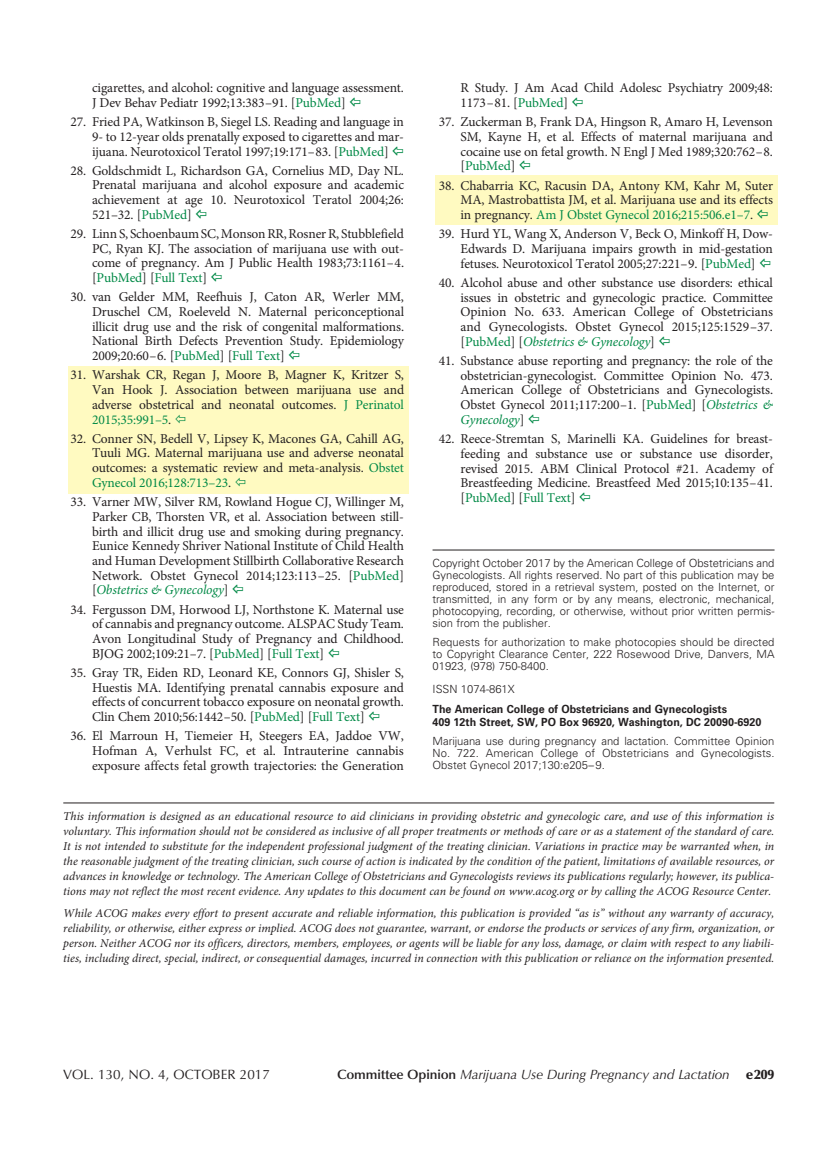
<style>
.page{position:relative;width:837px;height:1161px;background:#fff}
.page>*{position:absolute;margin:0;border:0;box-sizing:border-box;transform-origin:0 0}
.Reference_text{font:13.5px/14.7px "Minion Pro";letter-spacing:-.01em;color:#231f20;text-align:justify}
.t1{font:italic 13.5px "Optima LT Std";letter-spacing:-.01em;color:#231f20}
.t2{font:13.5px "Optima LT Std";color:#231f20}
.disclaimer{font:italic 12px/15px "Minion Pro";color:#231f20;text-align:justify}
.citation_first{font:300 11.25px/12px "Univers LT Std";letter-spacing:-.005em;color:#231f20;text-align:justify}
.disclaimer-2{font:300 11.25px/12px "Univers LT Std";color:#231f20;text-align:justify}
.citation{font:300 11.25px/12px "Univers LT Std";letter-spacing:-.005em;color:#231f20;text-align:justify}
.disclaimer-3{font:700 11.25px/12.8px "Univers LT Std";color:#231f20;scale:.95 1}
.s1{color:#008946}
.s2{font-style:italic;color:#008946}
.s3{font-weight:600;font-style:normal}
.s4{font-weight:900;font-style:normal}
</style>
<div class="page">
<div style="left:68px;top:366px;width:340px;height:127px;background:#fffac1"></div>
<div style="left:435px;top:176px;width:343px;height:49px;background:#fffac1"></div>
<hr style="left:63px;top:803px;width:711px;height:1px;background:#231f20">
<hr style="left:433px;top:550px;width:342px;height:1px;background:#231f20">
<p class="Reference_text" style="left:92px;top:81px;width:313px">cigarettes, and alcohol: cognitive and language assessment.<br>J Dev Behav Pediatr 1992;13:383–91. [<span class="s1">PubMed</span>]</p>
<p class="Reference_text" style="left:92px;top:115px;width:314px;text-indent:-22px">27. Fried PA, Watkinson B, Siegel LS. Reading and language in 9- to 12-year olds prenatally exposed to cigarettes and mar&shy;ijuana. Neurotoxicol Teratol 1997;19:171–83. [<span class="s1">PubMed</span>]</p>
<p class="Reference_text" style="left:92px;top:163px;width:314px;text-indent:-22px">28. Goldschmidt L, Richardson GA, Cornelius MD, Day NL.<br>Prenatal marijuana and alcohol exposure and academic achievement at age 10. Neurotoxicol Teratol 2004;26:<br>521–32. [<span class="s1">PubMed</span>]</p>
<p class="Reference_text" style="left:92px;top:226px;width:314px;text-indent:-22px">29. Linn S, Schoenbaum SC, Monson RR, Rosner R, Stubblefield PC, Ryan KJ. The association of marijuana use with out&shy;come of pregnancy. Am J Public Health 1983;73:1161–4. [<span class="s1">PubMed</span>] [<span class="s1">Full Text</span>]</p>
<p class="Reference_text" style="left:92px;top:290px;width:314px;text-indent:-22px">30. van Gelder MM, Reefhuis J, Caton AR, Werler MM, Druschel CM, Roeleveld N. Maternal periconceptional illicit drug use and the risk of congenital malformations.<br>National Birth Defects Prevention Study. Epidemiology 2009;20:60–6. [<span class="s1">PubMed</span>] [<span class="s1">Full Text</span>]</p>
<p class="Reference_text" style="left:92px;top:368px;width:314px;text-indent:-22px">31. Warshak CR, Regan J, Moore B, Magner K, Kritzer S, Van Hook J. Association between marijuana use and adverse obstetrical and neonatal outcomes. <span class="s1">J Perinatol 2015;35:991–5</span>.</p>
<p class="Reference_text" style="left:92px;top:431px;width:314px;text-indent:-22px">32. Conner SN, Bedell V, Lipsey K, Macones GA, Cahill AG, Tuuli MG. Maternal marijuana use and adverse neonatal outcomes: a systematic review and meta-analysis. <span class="s1">Obstet Gynecol 2016;128:713–23</span>.</p>
<p class="Reference_text" style="left:92px;top:494px;width:314px;text-indent:-22px">33. Varner MW, Silver RM, Rowland Hogue CJ, Willinger M, Parker CB, Thorsten VR, et al. Association between still&shy;birth and illicit drug use and smoking during pregnancy.<br>Eunice Kennedy Shriver National Institute of Child Health and Human Development Stillbirth Collaborative Research Network. Obstet Gynecol 2014;123:113–25. [<span class="s1">PubMed</span>] [<span class="s2">Obstetrics &amp; Gynecology</span>]</p>
<p class="Reference_text" style="left:92px;top:602px;width:314px;text-indent:-22px">34. Fergusson DM, Horwood LJ, Northstone K. Maternal use of cannabis and pregnancy outcome. ALSPAC Study Team.<br>Avon Longitudinal Study of Pregnancy and Childhood.<br>BJOG 2002;109:21–7. [<span class="s1">PubMed</span>] [<span class="s1">Full Text</span>]</p>
<p class="Reference_text" style="left:92px;top:665px;width:313px;text-indent:-22px">35. Gray TR, Eiden RD, Leonard KE, Connors GJ, Shisler S, Huestis MA. Identifying prenatal cannabis exposure and effects of concurrent tobacco exposure on neonatal growth.<br>Clin Chem 2010;56:1442–50. [<span class="s1">PubMed</span>] [<span class="s1">Full Text</span>]</p>
<p class="Reference_text" style="left:92px;top:729px;width:313px;text-indent:-22px">36. El Marroun H, Tiemeier H, Steegers EA, Jaddoe VW, Hofman A, Verhulst FC, et al. Intrauterine cannabis exposure affects fetal growth trajectories: the Generation</p>
<p class="disclaimer" style="left:63px;top:808px;width:713px">This information is designed as an educational resource to aid clinicians in providing obstetric and gynecologic care, and use of this information is voluntary. This information should not be considered as inclusive of all proper treatments or methods of care or as a statement of the standard of care.<br>It is not intended to substitute for the independent professional judgment of the treating clinician. Variations in practice may be warranted when, in the reasonable judgment of the treating clinician, such course of action is indicated by the condition of the patient, limitations of available resources, or advances in knowledge or technology. The American College of Obstetricians and Gynecologists reviews its publications regularly; however, its publica&shy;tions may not reflect the most recent evidence. Any updates to this document can be found on www.acog.org or by calling the ACOG Resource Center.</p>
<p class="disclaimer" style="left:63px;top:906px;width:713px">While ACOG makes every effort to present accurate and reliable information, this publication is provided “as is” without any warranty of accuracy, reliability, or otherwise, either express or implied. ACOG does not guarantee, warrant, or endorse the products or services of any firm, organization, or person. Neither ACOG nor its officers, directors, members, employees, or agents will be liable for any loss, damage, or claim with respect to any liabili&shy;ties, including direct, special, indirect, or consequential damages, incurred in connection with this publication or reliance on the information presented.</p>
<p class="Reference_text" style="left:460px;top:81px;width:314px">R Study. J Am Acad Child Adolesc Psychiatry 2009;48:<br>1173–81. [<span class="s1">PubMed</span>]</p>
<p class="Reference_text" style="left:460px;top:115px;width:314px;text-indent:-22px">37. Zuckerman B, Frank DA, Hingson R, Amaro H, Levenson SM, Kayne H, et al. Effects of maternal marijuana and cocaine use on fetal growth. N Engl J Med 1989;320:762–8. [<span class="s1">PubMed</span>]</p>
<p class="Reference_text" style="left:460px;top:178px;width:314px;text-indent:-22px">38. Chabarria KC, Racusin DA, Antony KM, Kahr M, Suter MA, Mastrobattista JM, et al. Marijuana use and its effects in pregnancy. <span class="s1">Am J Obstet Gynecol 2016;215:506.e1–7</span>.</p>
<p class="Reference_text" style="left:460px;top:227px;width:314px;text-indent:-22px">39. Hurd YL, Wang X, Anderson V, Beck O, Minkoff H, Dow-Edwards D. Marijuana impairs growth in mid-gestation fetuses. Neurotoxicol Teratol 2005;27:221–9. [<span class="s1">PubMed</span>]</p>
<p class="Reference_text" style="left:460px;top:275px;width:314px;text-indent:-22px">40. Alcohol abuse and other substance use disorders: ethical issues in obstetric and gynecologic practice. Committee Opinion No. 633. American College of Obstetricians and Gynecologists. Obstet Gynecol 2015;125:1529–37. [<span class="s1">PubMed</span>] [<span class="s2">Obstetrics &amp; Gynecology</span>]</p>
<p class="Reference_text" style="left:460px;top:353px;width:314px;text-indent:-22px">41. Substance abuse reporting and pregnancy: the role of the obstetrician-gynecologist. Committee Opinion No. 473.<br>American College of Obstetricians and Gynecologists.<br>Obstet Gynecol 2011;117:200–1. [<span class="s1">PubMed</span>] [<span class="s2">Obstetrics &amp; Gynecology</span>]</p>
<p class="Reference_text" style="left:460px;top:432px;width:314px;text-indent:-22px">42. Reece-Stremtan S, Marinelli KA. Guidelines for breast&shy;feeding and substance use or substance use disorder, revised 2015. ABM Clinical Protocol #21. Academy of Breastfeeding Medicine. Breastfeed Med 2015;10:135–41. [<span class="s1">PubMed</span>] [<span class="s1">Full Text</span>]</p>
<p class="citation_first" style="left:433px;top:557px;width:344px">Copyright October 2017 by the American College of Obstetricians and Gynecologists. All rights reserved. No part of this publication may be reproduced, stored in a retrieval system, posted on the Internet, or transmitted, in any form or by any means, electronic, mechanical, photocopying, recording, or otherwise, without prior written permis&shy;sion from the publisher.</p>
<p class="disclaimer-2" style="left:433px;top:636px;width:344px">Requests for authorization to make photocopies should be directed to Copyright Clearance Center, 222 Rosewood Drive, Danvers, MA 01923, (978) 750-8400.</p>
<p class="disclaimer-2" style="left:433px;top:683px;width:84px">ISSN 1074-861X</p>
<p class="disclaimer-3" style="left:433px;top:703px;width:348px">The American College of Obstetricians and Gynecologists<br>409 12th Street, SW, PO Box 96920, Washington, DC 20090-6920</p>
<p class="citation" style="left:433px;top:735px;width:344px">Marijuana use during pregnancy and lactation. Committee Opinion No. 722. American College of Obstetricians and Gynecologists.<br>Obstet Gynecol 2017;130:e205–9.</p>
<p class="t2" style="left:63px;top:1067px;width:208px">VOL. 130, NO. 4, OCTOBER 2017</p>
<p class="t1" style="left:337px;top:1067px;width:439px"><span class="s3">Committee Opinion</span> Marijuana Use During Pregnancy and Lactation <span class="s4">e209</span></p>
</div>
